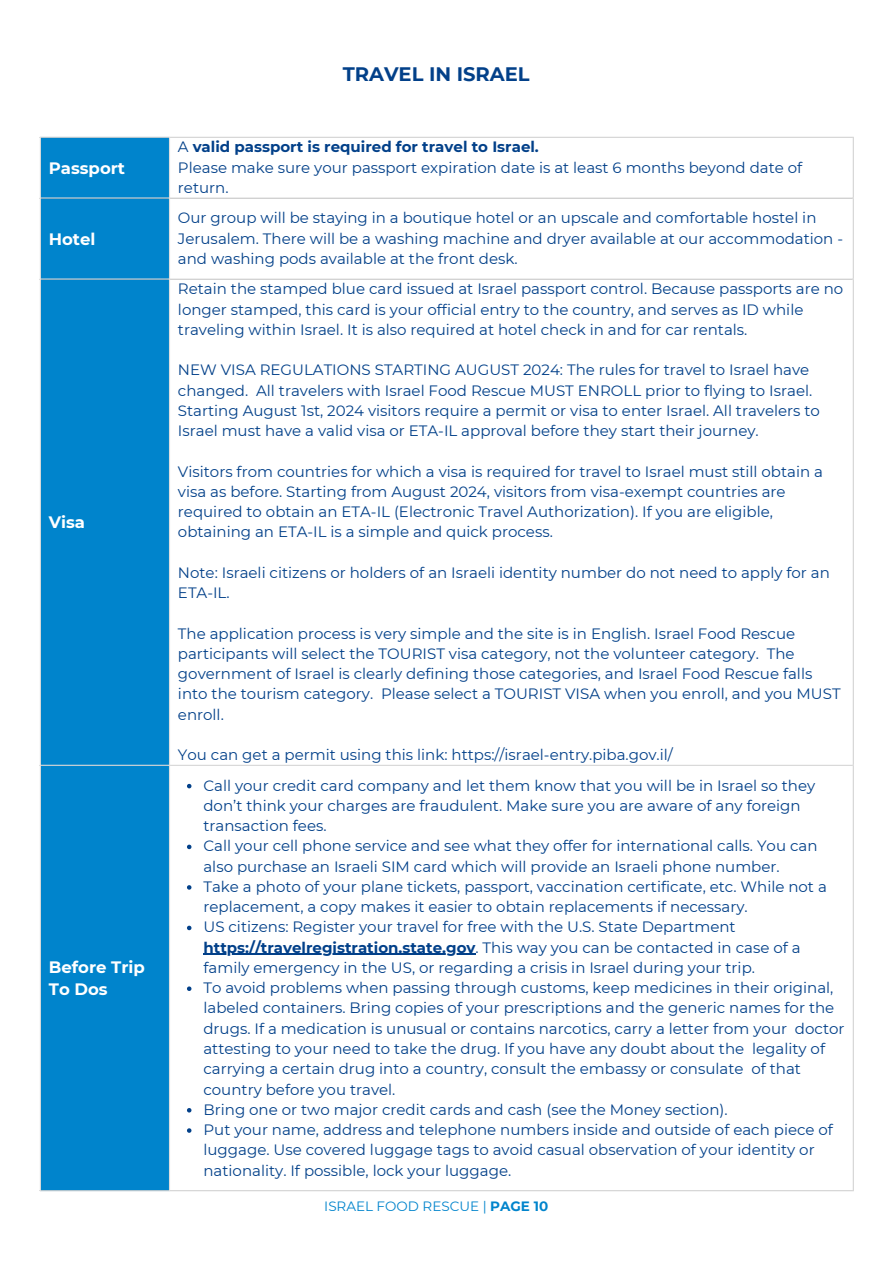
<style>
.page{position:relative;width:894px;height:1264px;background:#fff}
.page>*{position:absolute;margin:0;border:0;box-sizing:border-box;transform-origin:0 0}
.t1{font:700 19.5px "Montserrat";color:#024089}
.t2{font:700 16.5px/22.5px "Montserrat";color:#fff}
.t3{font:15px/20.2px "Montserrat";color:#024089}
.t4{font:700 15px "Montserrat";color:#024089}
.t5{font:13.5px "Montserrat";color:#0084cc}
.s1{font-weight:400}
.s2{font-weight:700}
</style>
<div class="page">
<div style="left:41px;top:138px;width:128px;height:1052px;background:#0084cc"></div>
<svg style="left:187px;top:783px;width:4px;height:5px"></svg>
<svg style="left:187px;top:844px;width:4px;height:5px"></svg>
<svg style="left:187px;top:885px;width:4px;height:4px"></svg>
<svg style="left:187px;top:925px;width:4px;height:5px"></svg>
<hr style="left:203px;top:953px;width:272px;height:1px;background:#024089">
<svg style="left:187px;top:986px;width:4px;height:4px"></svg>
<svg style="left:187px;top:1108px;width:4px;height:4px"></svg>
<svg style="left:187px;top:1128px;width:4px;height:4px"></svg>
<hr style="left:40px;top:138px;width:1px;height:1052px;background:#ddd">
<hr style="left:169px;top:138px;width:1px;height:1052px;background:#ddd">
<hr style="left:852px;top:138px;width:1px;height:1052px;background:#ddd">
<hr style="left:40px;top:137px;width:813px;height:1px;background:#ddd">
<hr style="left:40px;top:197px;width:813px;height:1px;background:#ddd">
<hr style="left:40px;top:278px;width:813px;height:1px;background:#ddd">
<hr style="left:40px;top:764px;width:813px;height:1px;background:#ddd">
<hr style="left:40px;top:1190px;width:813px;height:1px;background:#ddd">
<p class="t2" style="left:49px;top:157px;width:78px">Passport</p>
<p class="t2" style="left:49px;top:227px;width:48px">Hotel</p>
<p class="t2" style="left:49px;top:511px;width:38px">Visa</p>
<p class="t2" style="left:49px;top:955px;width:98px">Before Trip<br>To Dos</p>
<p class="t1" style="left:342px;top:63px;width:188px">TRAVEL IN ISRAEL</p>
<p class="t4" style="left:178px;top:138px;width:362px"><span class="s1">A</span> valid passport is required for travel to Israel.</p>
<p class="t3" style="left:178px;top:157px;width:625px">Please make sure your passport expiration date is at least 6 months beyond date of return.</p>
<p class="t3" style="left:178px;top:208px;width:666px">Our group will be staying in a boutique hotel or an upscale and comfortable hostel in<br>Jerusalem. There will be a washing machine and dryer available at our accommodation - and washing pods available at the front desk.</p>
<p class="t3" style="left:178px;top:279px;width:666px">Retain the stamped blue card issued at Israel passport control. Because passports are no longer stamped, this card is your official entry to the country, and serves as ID while traveling within Israel. It is also required at hotel check in and for car rentals.</p>
<p class="t3" style="left:178px;top:360px;width:643px">NEW VISA REGULATIONS STARTING AUGUST 2024: The rules for travel to Israel have changed. All travelers with Israel Food Rescue MUST ENROLL prior to flying to Israel.<br>Starting August 1st, 2024 visitors require a permit or visa to enter Israel. All travelers to Israel must have a valid visa or ETA-IL approval before they start their journey.</p>
<p class="t3" style="left:178px;top:461px;width:646px">Visitors from countries for which a visa is required for travel to Israel must still obtain a visa as before. Starting from August 2024, visitors from visa-exempt countries are required to obtain an ETA-IL (Electronic Travel Authorization). If you are eligible, obtaining an ETA-IL is a simple and quick process.</p>
<p class="t3" style="left:178px;top:562px;width:653px">Note: Israeli citizens or holders of an Israeli identity number do not need to apply for an<br>ETA-IL.</p>
<p class="t3" style="left:178px;top:623px;width:664px">The application process is very simple and the site is in English. Israel Food Rescue participants will select the TOURIST visa category, not the volunteer category. The government of Israel is clearly defining those categories, and Israel Food Rescue falls into the tourism category. Please select a TOURIST VISA when you enroll, and you MUST enroll.</p>
<p class="t3" style="left:178px;top:744px;width:496px">You can get a permit using this link: https://israel-entry.piba.gov.il/</p>
<p class="t3" style="left:203px;top:775px;width:613px">Call your credit card company and let them know that you will be in Israel so they don’t think your charges are fraudulent. Make sure you are aware of any foreign transaction fees.</p>
<p class="t3" style="left:203px;top:835px;width:615px">Call your cell phone service and see what they offer for international calls. You can also purchase an Israeli SIM card which will provide an Israeli phone number.</p>
<p class="t3" style="left:203px;top:876px;width:624px">Take a photo of your plane tickets, passport, vaccination certificate, etc. While not a replacement, a copy makes it easier to obtain replacements if necessary.</p>
<p class="t3" style="left:203px;top:916px;width:533px">US citizens: Register your travel for free with the U.S. State Department</p>
<p class="t3" style="left:203px;top:937px;width:631px"><span class="s2">https://travelregistration.state.gov</span>. This way you can be contacted in case of a family emergency in the US, or regarding a crisis in Israel during your trip.<br>To avoid problems when passing through customs, keep medicines in their original,</p>
<p class="t3" style="left:203px;top:997px;width:642px">labeled containers. Bring copies of your prescriptions and the generic names for the drugs. If a medication is unusual or contains narcotics, carry a letter from your doctor attesting to your need to take the drug. If you have any doubt about the legality of carrying a certain drug into a country, consult the embassy or consulate of that country before you travel.<br>Bring one or two major credit cards and cash (see the Money section).</p>
<p class="t3" style="left:203px;top:1119px;width:631px">Put your name, address and telephone numbers inside and outside of each piece of luggage. Use covered luggage tags to avoid casual observation of your identity or nationality. If possible, lock your luggage.</p>
<h1 class="t5" style="left:324px;top:1198px;width:225px">ISRAEL FOOD RESCUE | <span class="s2">PAGE 10</span></h1>
</div>
